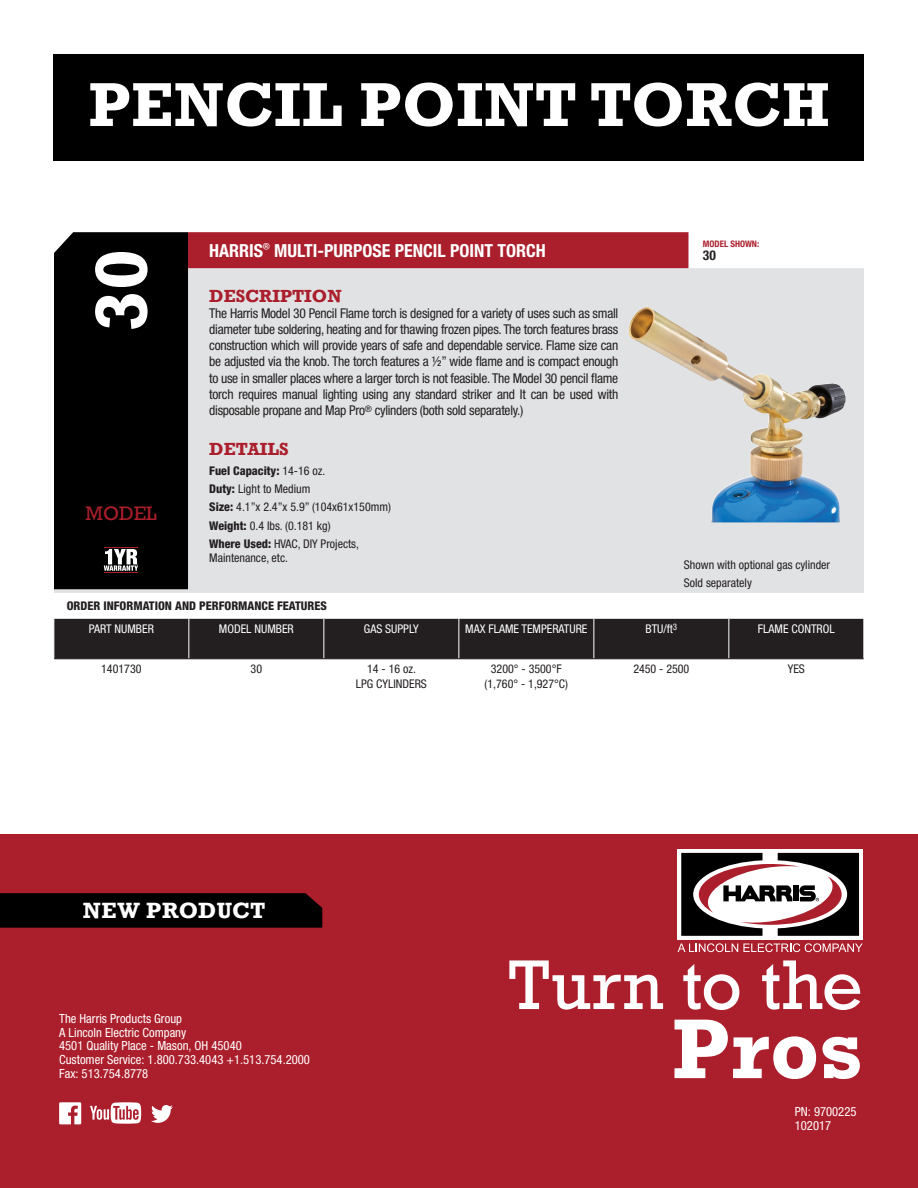
<style>
.page{position:relative;width:918px;height:1188px;background:#fff}
.page>*{position:absolute;margin:0;border:0;box-sizing:border-box;transform-origin:0 0}
.t1{font:700 86.1px "Rockwell";color:#fff}
.t2{font:700 75px "Rockwell";color:#fff}
.t3{font:71.55px "Rockwell";letter-spacing:.005em;color:#fff}
.t4{font:700 63px "Rockwell";letter-spacing:.01em;color:#fff}
.t5{font:700 22.65px "Rockwell";letter-spacing:.015em;color:#fff}
.t6{font:20.1px "Rockwell";color:#ab1e2c}
.t7{font:700 condensed 18px "Helvetica Neue LT Std";color:#fff}
.t8{font:700 18px "Rockwell";color:#ab1e2c}
.t9{font:condensed 13.5px/16.2px "Helvetica Neue LT Std";letter-spacing:-.02em;color:#231f20;text-align:justify}
.t10{font:700 condensed 13.5px "Helvetica Neue LT Std";color:#231f20}
.t11{font:condensed 12.6px/13.6px "Helvetica Neue LT Std";color:#fff}
.t12{font:condensed 12px/18.1px "Helvetica Neue LT Std";color:#231f20}
.t13{font:condensed 12px "Helvetica Neue LT Std";color:#fff}
.t14{font:800 condensed 12px "Helvetica Neue LT Std";color:#231f20}
.t15{font:700 condensed 9px "Helvetica Neue LT Std";color:#ab1e2c}
.s1{font-weight:800}
</style>
<div class="page">
<div style="left:54px;top:268px;width:810px;height:325px;background:#e1e2e4"></div>
<div style="left:188px;top:232px;width:501px;height:36px;background:#ab1e2c"></div>
<div style="left:54px;top:232px;width:134px;height:357px;background:#000"></div>
<hr style="left:104px;top:547px;width:34px;height:1px;background:#ab1e2c">
<hr style="left:104px;top:572px;width:34px;height:1px;background:#ab1e2c">
<svg style="left:104px;top:549px;width:34px;height:22px"></svg>
<div style="left:0;top:834px;width:918px;height:354px;background:#ab1e2c"></div>
<svg style="left:59px;top:1102px;width:22px;height:22px"></svg>
<svg style="left:151px;top:1105px;width:22px;height:18px"></svg>
<svg style="left:90px;top:1102px;width:51px;height:22px"></svg>
<div style="left:55px;top:619px;width:809px;height:40px;background:#231f20"></div>
<hr style="left:189px;top:619px;width:1px;height:40px;background:#fff">
<hr style="left:324px;top:619px;width:1px;height:40px;background:#fff">
<hr style="left:459px;top:619px;width:1px;height:40px;background:#fff">
<hr style="left:594px;top:619px;width:1px;height:40px;background:#fff">
<hr style="left:729px;top:619px;width:1px;height:40px;background:#fff">
<hr style="left:54px;top:659px;width:135px;height:1px;background:#231f20">
<hr style="left:189px;top:659px;width:135px;height:1px;background:#231f20">
<hr style="left:324px;top:659px;width:135px;height:1px;background:#231f20">
<hr style="left:459px;top:659px;width:135px;height:1px;background:#231f20">
<hr style="left:594px;top:659px;width:135px;height:1px;background:#231f20">
<hr style="left:729px;top:659px;width:135px;height:1px;background:#231f20">
<div style="left:678px;top:849px;width:185px;height:91px;background:linear-gradient(to right,#fff,#fff)"></div>
<svg style="left:681px;top:853px;width:178px;height:83px;background:#77686a"></svg>
<svg style="left:678px;top:943px;width:185px;height:9px"></svg>
<div style="left:0;top:893px;width:322px;height:35px;background:#000"></div>
<img style="left:628px;top:307px;width:218px;height:215px">
<div style="left:54px;top:54px;width:810px;height:107px;background:#000"></div>
<h3 class="t4" style="left:88px;top:67px;width:743px">PENCIL POINT TORCH</h3>
<h2 class="t2" style="left:76px;top:332px;width:84px;rotate:-90deg">30</h2>
<h3 class="t6" style="left:85px;top:501px;width:73px">MODEL</h3>
<h3 class="t7" style="left:209px;top:239px;width:338px">HARRIS<sup>®</sup> MULTI-PURPOSE PENCIL POINT TORCH</h3>
<h3 class="t8" style="left:209px;top:285px;width:134px">DESCRIPTION</h3>
<p class="t9" style="left:209px;top:305px;width:411px">The Harris Model 30 Pencil Flame torch is designed for a variety of uses such as small diameter tube soldering, heating and for thawing frozen pipes. The torch features brass construction which will provide years of safe and dependable service. Flame size can be adjusted via the knob. The torch features a ½” wide flame and is compact enough to use in smaller places where a larger torch is not feasible. The Model 30 pencil flame torch requires manual lighting using any standard striker and It can be used with disposable propane and Map Pro<sup>®</sup> cylinders (both sold separately.)</p>
<h3 class="t8" style="left:209px;top:438px;width:81px">DETAILS</h3>
<p class="t12" style="left:209px;top:462px;width:183px"><span class="s1">Fuel Capacity:</span> 14-16 oz.<br><span class="s1">Duty:</span> Light to Medium<br><span class="s1">Size:</span> 4.1”x 2.4”x 5.9” (104x61x150mm)<br><span class="s1">Weight:</span> 0.4 lbs. (0.181 kg)<br><span class="s1">Where Used:</span> HVAC, DIY Projects,</p>
<p class="t12" style="left:209px;top:549px;width:80px">Maintenance, etc.</p>
<p class="t14" style="left:67px;top:598px;width:262px">ORDER INFORMATION AND PERFORMANCE FEATURES</p>
<p class="t15" style="left:703px;top:238px;width:58px">MODEL SHOWN:</p>
<p class="t10" style="left:703px;top:247px;width:14px">30</p>
<p class="t12" style="left:684px;top:555px;width:148px">Shown with optional gas cylinder<br>Sold separately</p>
<p class="t13" style="left:89px;top:622px;width:67px">PART NUMBER</p>
<p class="t13" style="left:219px;top:622px;width:76px">MODEL NUMBER</p>
<p class="t13" style="left:364px;top:622px;width:56px">GAS SUPPLY</p>
<p class="t13" style="left:465px;top:622px;width:124px">MAX FLAME TEMPERATURE</p>
<p class="t13" style="left:645px;top:622px;width:33px">BTU/ft<sup>3</sup></p>
<p class="t13" style="left:758px;top:622px;width:78px">FLAME CONTROL</p>
<p class="t12" style="left:101px;top:660px;width:42px">1401730</p>
<p class="t12" style="left:251px;top:660px;width:13px">30</p>
<p class="t12" style="left:356px;top:662px;width:73px;line-height:14.4px;text-align:center">14 - 16 oz.<br>LPG CYLINDERS</p>
<p class="t12" style="left:485px;top:662px;width:85px;line-height:14.4px;text-align:center">3200° - 3500°F (1,760° - 1,927°C)</p>
<p class="t12" style="left:633px;top:660px;width:58px">2450 - 2500</p>
<p class="t12" style="left:788px;top:660px;width:19px">YES</p>
<h3 class="t5" style="left:83px;top:896px;width:184px">NEW PRODUCT</h3>
<p class="t11" style="left:59px;top:1011px;width:252px">The Harris Products Group<br>A Lincoln Electric Company<br>4501 Quality Place - Mason, OH 45040<br>Customer Service: 1.800.733.4043 +1.513.754.2000<br>Fax: 513.754.8778</p>
<h3 class="t3" style="left:509px;top:944px;width:356px">Turn to the</h3>
<h1 class="t1" style="left:672px;top:997px;width:193px">Pros</h1>
<p class="t11" style="left:795px;top:1105px;width:63px">PN: 9700225<br>102017</p>
</div>
